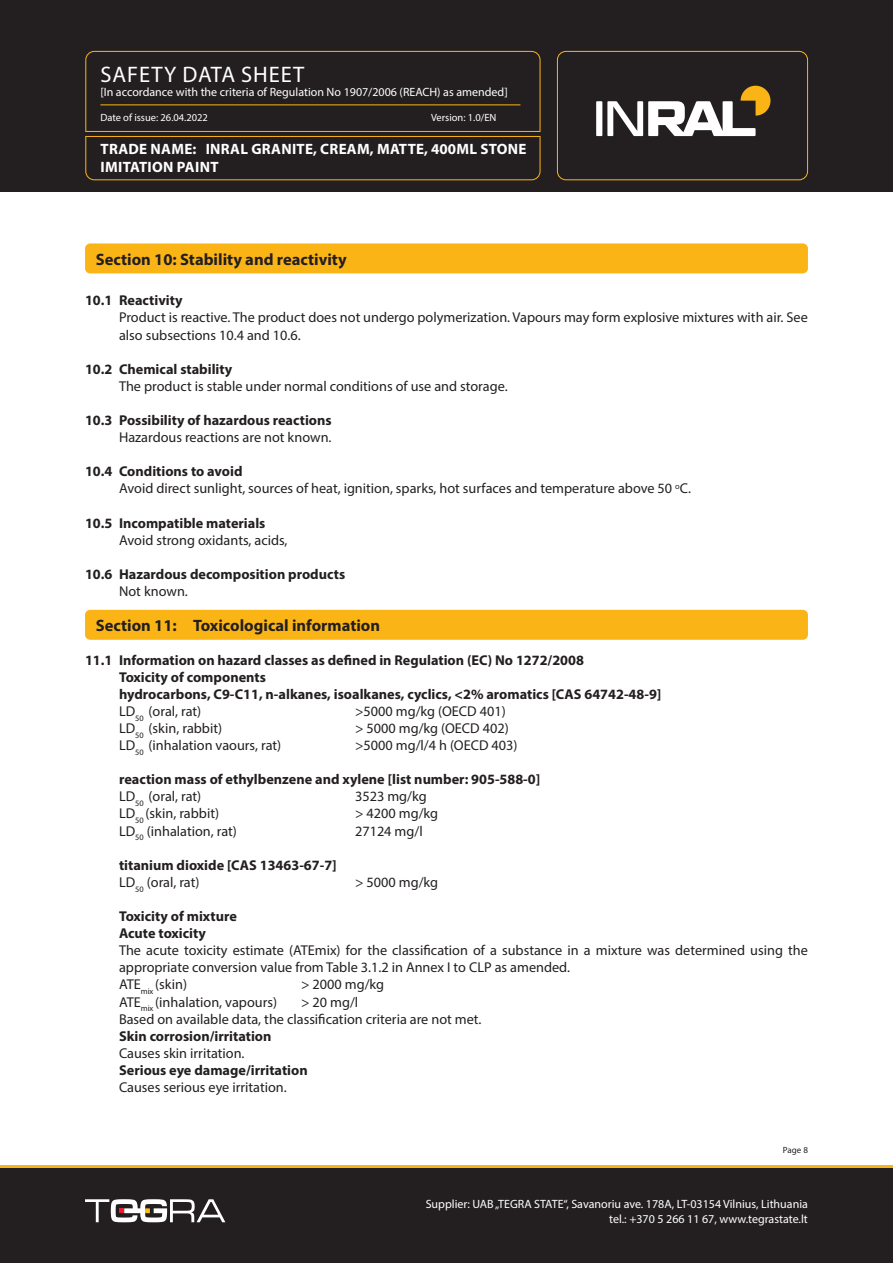
<style>
.page{position:relative;width:893px;height:1263px;background:#fff}
.page>*{position:absolute;margin:0;border:0;box-sizing:border-box;transform-origin:0 0}
.t1{font:22.5px "Myriad Pro";letter-spacing:.04em;color:#fff}
.Skyrius_baltas{font:700 16.5px "Myriad Pro";color:#231f20}
.t2{font:700 15px/18px "Myriad Pro";letter-spacing:.02em;color:#fff}
.Tekstas_paprastas_Bold{font:14.25px/17.1px "Myriad Pro";color:#231f20}
.Tekstas_paprastas_Bold-2{font:700 14.25px "Myriad Pro";color:#231f20}
.t3{font:12px/14.4px "Myriad Pro";color:#fff;text-align:right}
.t4{font:10.5px "Myriad Pro";color:#fff}
.t5{font:9px "Myriad Pro";color:#231f20}
</style>
<div class="page">
<div style="left:0;top:1165px;width:893px;height:98px;background:#231f20"></div>
<div style="left:0;top:0;width:893px;height:191px;background:#231f20"></div>
<svg style="left:85px;top:51px;width:456px;height:130px"></svg>
<div style="left:557px;top:51px;width:251px;height:129px;border:1px solid #fbb416;border-radius:9px"></div>
<hr style="left:100px;top:104px;width:420px;height:1px;background:#fbb416">
<svg style="left:85px;top:1199px;width:140px;height:23px"></svg>
<div style="left:596px;top:101px;width:6px;height:35px;background:#fff"></div>
<svg style="left:607px;top:86px;width:163px;height:50px"></svg>
<hr style="left:0;top:1165px;width:893px;height:2px;background:#fbb416">
<div style="left:85px;top:243px;width:723px;height:30px;background:#fbb416;border-radius:5px"></div>
<div style="left:85px;top:610px;width:723px;height:30px;background:#fbb416;border-radius:5px"></div>
<h1 class="t1" style="left:101px;top:60px;width:205px">SAFETY DATA SHEET</h1>
<p class="t3" style="left:100px;top:85px;width:409px">[In accordance with the criteria of Regulation No 1907/2006 (REACH) as amended]</p>
<p class="t4" style="left:100px;top:111px;width:109px">Date of issue: 26.04.2022</p>
<p class="t4" style="left:431px;top:111px;width:67px">Version: 1.0/EN</p>
<p class="t2" style="left:101px;top:139px;width:427px">TRADE NAME: INRAL GRANITE, CREAM, MATTE, 400ML STONE<br>IMITATION PAINT</p>
<p class="Skyrius_baltas" style="left:96px;top:248px;width:253px">Section 10: Stability and reactivity</p>
<p class="Tekstas_paprastas_Bold-2" style="left:85px;top:291px;width:99px">10.1 Reactivity</p>
<p class="Tekstas_paprastas_Bold" style="left:119px;top:309px;width:690px">Product is reactive. The product does not undergo polymerization. Vapours may form explosive mixtures with air. See also subsections 10.4 and 10.6.</p>
<p class="Tekstas_paprastas_Bold-2" style="left:85px;top:360px;width:149px">10.2 Chemical stability</p>
<p class="Tekstas_paprastas_Bold" style="left:119px;top:377px;width:390px">The product is stable under normal conditions of use and storage.</p>
<p class="Tekstas_paprastas_Bold-2" style="left:85px;top:411px;width:248px">10.3 Possibility of hazardous reactions</p>
<p class="Tekstas_paprastas_Bold" style="left:119px;top:429px;width:214px">Hazardous reactions are not known.</p>
<p class="Tekstas_paprastas_Bold-2" style="left:85px;top:462px;width:159px">10.4 Conditions to avoid</p>
<p class="Tekstas_paprastas_Bold" style="left:119px;top:480px;width:573px">Avoid direct sunlight, sources of heat, ignition, sparks, hot surfaces and temperature above 50 <sup>o</sup>C.</p>
<p class="Tekstas_paprastas_Bold-2" style="left:85px;top:514px;width:182px">10.5 Incompatible materials</p>
<p class="Tekstas_paprastas_Bold" style="left:119px;top:531px;width:170px">Avoid strong oxidants, acids,</p>
<p class="Tekstas_paprastas_Bold-2" style="left:85px;top:565px;width:262px">10.6 Hazardous decomposition products</p>
<p class="Tekstas_paprastas_Bold" style="left:119px;top:582px;width:70px">Not known.</p>
<p class="Skyrius_baltas" style="left:96px;top:615px;width:286px">Section 11: Toxicological information</p>
<p class="Tekstas_paprastas_Bold-2" style="left:85px;top:650px;width:500px">11.1 Information on hazard classes as defined in Regulation (EC) No 1272/2008</p>
<p class="Tekstas_paprastas_Bold-2" style="left:119px;top:667px;width:148px">Toxicity of components</p>
<p class="Tekstas_paprastas_Bold-2" style="left:119px;top:685px;width:544px">hydrocarbons, C9-C11, n-alkanes, isoalkanes, cyclics, &lt;2% aromatics [CAS 64742-48-9]</p>
<p class="Tekstas_paprastas_Bold" style="left:119px;top:702px;width:84px">LD<sub>50</sub> (oral, rat)</p>
<p class="Tekstas_paprastas_Bold" style="left:355px;top:702px;width:152px">&gt;5000 mg/kg (OECD 401)</p>
<p class="Tekstas_paprastas_Bold" style="left:119px;top:719px;width:105px">LD<sub>50</sub> (skin, rabbit)</p>
<p class="Tekstas_paprastas_Bold" style="left:355px;top:719px;width:155px">&gt; 5000 mg/kg (OECD 402)</p>
<p class="Tekstas_paprastas_Bold" style="left:119px;top:736px;width:164px">LD<sub>50</sub> (inhalation vaours, rat)</p>
<p class="Tekstas_paprastas_Bold" style="left:355px;top:736px;width:164px">&gt;5000 mg/l/4 h (OECD 403)</p>
<p class="Tekstas_paprastas_Bold-2" style="left:119px;top:770px;width:423px">reaction mass of ethylbenzene and xylene [list number: 905-588-0]</p>
<p class="Tekstas_paprastas_Bold" style="left:119px;top:788px;width:84px">LD<sub>50</sub> (oral, rat)</p>
<p class="Tekstas_paprastas_Bold" style="left:355px;top:788px;width:73px">3523 mg/kg</p>
<p class="Tekstas_paprastas_Bold" style="left:119px;top:805px;width:102px">LD<sub>50</sub> (skin, rabbit)</p>
<p class="Tekstas_paprastas_Bold" style="left:355px;top:805px;width:85px">&gt; 4200 mg/kg</p>
<p class="Tekstas_paprastas_Bold" style="left:119px;top:822px;width:119px">LD<sub>50</sub> (inhalation, rat)</p>
<p class="Tekstas_paprastas_Bold" style="left:355px;top:822px;width:69px">27124 mg/l</p>
<p class="Tekstas_paprastas_Bold-2" style="left:119px;top:856px;width:219px">titanium dioxide [CAS 13463-67-7]</p>
<p class="Tekstas_paprastas_Bold" style="left:119px;top:873px;width:82px">LD<sub>50</sub> (oral, rat)</p>
<p class="Tekstas_paprastas_Bold" style="left:355px;top:873px;width:85px">&gt; 5000 mg/kg</p>
<p class="Tekstas_paprastas_Bold-2" style="left:119px;top:907px;width:119px">Toxicity of mixture</p>
<p class="Tekstas_paprastas_Bold-2" style="left:119px;top:924px;width:88px">Acute toxicity</p>
<p class="Tekstas_paprastas_Bold" style="left:119px;top:942px;width:690px">The acute toxicity estimate (ATEmix) for the classification of a substance in a mixture was determined using the appropriate conversion value from Table 3.1.2 in Annex I to CLP as amended.</p>
<p class="Tekstas_paprastas_Bold" style="left:119px;top:976px;width:70px">ATE<sub>mix</sub> (skin)</p>
<p class="Tekstas_paprastas_Bold" style="left:301px;top:976px;width:85px">&gt; 2000 mg/kg</p>
<p class="Tekstas_paprastas_Bold" style="left:119px;top:993px;width:159px">ATE<sub>mix</sub> (inhalation, vapours)</p>
<p class="Tekstas_paprastas_Bold" style="left:301px;top:993px;width:59px">&gt; 20 mg/l</p>
<p class="Tekstas_paprastas_Bold" style="left:119px;top:1010px;width:364px">Based on available data, the classification criteria are not met.</p>
<p class="Tekstas_paprastas_Bold-2" style="left:119px;top:1027px;width:154px">Skin corrosion/irritation</p>
<p class="Tekstas_paprastas_Bold" style="left:119px;top:1044px;width:127px">Causes skin irritation.</p>
<p class="Tekstas_paprastas_Bold-2" style="left:119px;top:1061px;width:190px">Serious eye damage/irritation</p>
<p class="Tekstas_paprastas_Bold" style="left:119px;top:1078px;width:169px">Causes serious eye irritation.</p>
<p class="t5" style="left:783px;top:1144px;width:26px">Page 8</p>
<p class="t3" style="left:426px;top:1197px;width:384px">Supplier: UAB „TEGRA STATE“, Savanoriu ave. 178A, LT-03154 Vilnius, Lithuania tel.: +370 5 266 11 67, www.tegrastate.lt</p>
</div>
